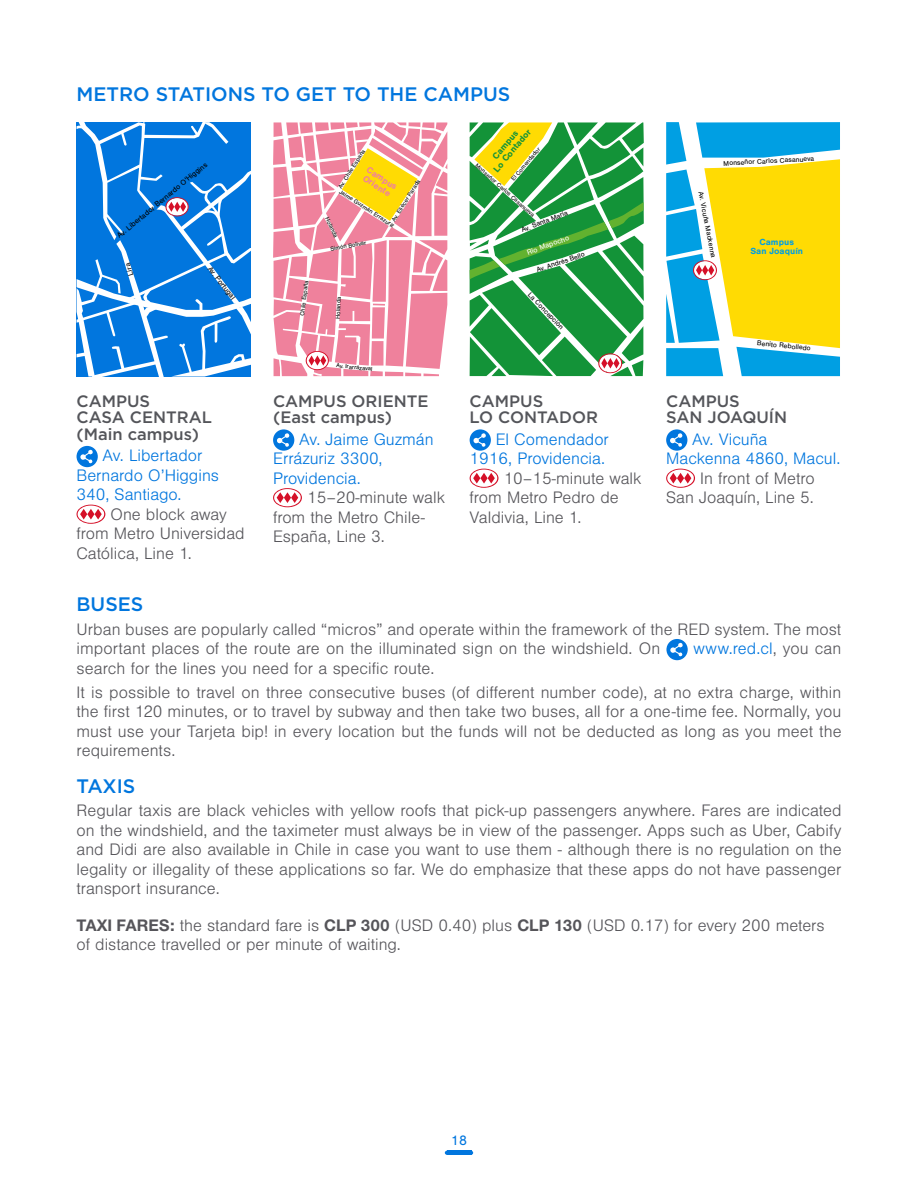
<style>
.page{position:relative;width:918px;height:1188px;background:#fff}
.page>*{position:absolute;margin:0;border:0;box-sizing:border-box;transform-origin:0 0}
.t1{font:500 19.5px "Gotham";color:#0176de}
.t2{font:300 17.25px/19.5px "Nimbus San";color:#56555a}
.t3{font:300 17.25px/19.5px "Nimbus San";color:#0176de}
.t4{font:500 16.5px/16.5px "Gotham";color:#54555a}
.t5{font:14.25px "Nimbus San";color:#0176de}
.t6{font:700 9.15px "Nimbus San";letter-spacing:.005em;color:#009fe3}
.t7{font:700 9.15px/9.1px "Nimbus San";color:#139338;text-align:center}
.t8{font:700 9.15px/9.1px "Nimbus San";color:#ef819c}
.t9{font:7.65px "Nimbus San";color:#000}
.t10{font:7.65px "Nimbus San";color:#fff}
.t11{font:7.2px "Nimbus San";color:#000}
.t12{font:6.15px "Nimbus San";color:#000}
.s1{color:#56555a}
.s2{font-family:"Nimbus Sans Novus T";font-weight:700}
</style>
<div class="page">
<hr style="left:447px;top:1151px;width:24px;height:4px;background:#0176de">
<svg style="left:666px;top:639px;width:22px;height:21px"></svg>
<svg style="left:670px;top:643px;width:13px;height:14px"></svg>
<svg style="left:77px;top:122px;width:174px;height:255px"></svg>
<svg style="left:273px;top:122px;width:174px;height:254px"></svg>
<svg style="left:666px;top:122px;width:174px;height:254px"></svg>
<svg style="left:470px;top:122px;width:174px;height:254px"></svg>
<div style="left:77px;top:446px;width:21px;height:21px;background:#0176de;border-radius:50%"></div>
<svg style="left:80px;top:450px;width:13px;height:13px"></svg>
<svg style="left:77px;top:505px;width:28px;height:19px"></svg>
<div style="left:666px;top:429px;width:21px;height:22px;background:#0176de;border-radius:50%"></div>
<svg style="left:670px;top:433px;width:13px;height:14px"></svg>
<svg style="left:666px;top:469px;width:29px;height:19px"></svg>
<svg style="left:273px;top:429px;width:21px;height:22px"></svg>
<svg style="left:277px;top:433px;width:13px;height:14px"></svg>
<svg style="left:273px;top:488px;width:29px;height:19px"></svg>
<div style="left:470px;top:429px;width:21px;height:22px;background:#0176de;border-radius:50%"></div>
<svg style="left:473px;top:433px;width:13px;height:14px"></svg>
<svg style="left:470px;top:469px;width:28px;height:19px"></svg>
<p class="t1" style="left:77px;top:81px;width:435px">METRO STATIONS TO GET TO THE CAMPUS</p>
<p class="t9" style="left:115px;top:233px;width:116px;rotate:-39deg">Av. Libertador Bernardo O'Higgins</p>
<p class="t9" style="left:213px;top:264px;width:41px;rotate:52deg">Av. Portugal</p>
<p class="t9" style="left:127px;top:277px;width:14px;rotate:-107deg">Lira</p>
<p class="t4" style="left:77px;top:392px;width:137px">CAMPUS<br>CASA CENTRAL (Main campus)</p>
<p class="t3" style="left:77px;top:446px;width:144px;text-indent:26px">Av. Libertador<br>Bernardo O’Higgins<br>340, Santiago.</p>
<p class="t2" style="left:77px;top:505px;width:170px;text-indent:34px">One block away from Metro Universidad<br>Católica, Line 1.</p>
<p class="t12" style="left:299px;top:315px;width:37px;rotate:-83deg">Chile España</p>
<p class="t12" style="left:337px;top:186px;width:46px;rotate:-58deg">Av. Chile España</p>
<p class="t8" style="left:370px;top:165px;width:36px;rotate:33deg">Campus<br>Oriente</p>
<p class="t12" style="left:390px;top:219px;width:50px;rotate:-58deg">Av. Eliécer Parada</p>
<p class="t12" style="left:342px;top:188px;width:66px;rotate:33deg">Jaime Guzmán Errazuriz</p>
<p class="t12" style="left:330px;top:245px;width:38px;rotate:-10deg">Simón Bolivar</p>
<p class="t12" style="left:330px;top:216px;width:24px;rotate:65deg">Holanda</p>
<p class="t12" style="left:334px;top:319px;width:24px;rotate:-87deg">Holanda</p>
<p class="t12" style="left:337px;top:362px;width:38px;rotate:6deg">Av. Irarrázaval</p>
<p class="t4" style="left:273px;top:392px;width:157px">CAMPUS ORIENTE (East campus)</p>
<p class="t3" style="left:273px;top:430px;width:162px;text-indent:26px">Av. Jaime Guzmán<br>Errázuriz 3300,<br>Providencia.</p>
<p class="t2" style="left:273px;top:488px;width:174px;text-indent:34px">15–20-minute walk from the Metro Chile-<br>España, Line 3.</p>
<p class="t7" style="left:485px;top:162px;width:54px;rotate:-50deg">Campus<br>Lo Contador</p>
<p class="t12" style="left:510px;top:178px;width:43px;rotate:-50deg">El Comendador</p>
<p class="t11" style="left:723px;top:159px;width:92px;rotate:-3deg">Monseñor Carlos Casanueva</p>
<p class="t12" style="left:479px;top:162px;width:79px;rotate:42deg">Monseñor Carlos Casanueva</p>
<p class="t11" style="left:705px;top:191px;width:69px;rotate:79deg">Av. Vicuña Mackenna</p>
<p class="t11" style="left:520px;top:227px;width:51px;rotate:-22deg">Av. Santa María</p>
<p class="t11" style="left:536px;top:266px;width:52px;rotate:-19deg">Av. Andrés Bello</p>
<p class="t11" style="left:532px;top:291px;width:49px;rotate:46deg">La Concepción</p>
<p class="t10" style="left:526px;top:249px;width:46px;rotate:-20deg">Río Mapocho</p>
<p class="t6" style="left:750px;top:246px;width:54px">San Joaquín</p>
<p class="t6" style="left:759px;top:237px;width:36px">Campus</p>
<p class="t4" style="left:470px;top:392px;width:130px">CAMPUS<br>LO CONTADOR</p>
<p class="t3" style="left:470px;top:430px;width:141px;text-align:right">El Comendador<br>1916, Providencia.</p>
<p class="t2" style="left:470px;top:469px;width:174px;text-indent:34px">10–15-minute walk from Metro Pedro de<br>Valdivia, Line 1.</p>
<p class="t11" style="left:758px;top:339px;width:55px;rotate:6deg">Benito Rebolledo</p>
<p class="t4" style="left:666px;top:392px;width:122px">CAMPUS<br>SAN JOAQUÍN</p>
<p class="t3" style="left:666px;top:430px;width:176px;text-indent:26px">Av. Vicuña<br>Mackenna 4860, Macul.</p>
<p class="t2" style="left:666px;top:469px;width:150px;text-align:right">In front of Metro<br>San Joaquín, Line 5.</p>
<p class="t1" style="left:77px;top:591px;width:68px">BUSES</p>
<p class="t2" style="left:77px;top:620px;width:766px">Urban buses are popularly called “micros” and operate within the framework of the RED system. The most important places of the route are on the illuminated sign on the windshield. On</p>
<p class="t3" style="left:693px;top:639px;width:150px">www.red.cl<span class="s1">, you can</span></p>
<p class="t2" style="left:77px;top:657px;width:766px;line-height:23.7px">search for the lines you need for a specific route.<br>It is possible to travel on three consecutive buses (of different number code), at no extra charge, within</p>
<p class="t2" style="left:77px;top:702px;width:767px;text-align:justify">the first 120 minutes, or to travel by subway and then take two buses, all for a one-time fee. Normally, you must use your Tarjeta bip! in every location but the funds will not be deducted as long as you meet the requirements.</p>
<p class="t1" style="left:77px;top:773px;width:60px">TAXIS</p>
<p class="t2" style="left:77px;top:801px;width:767px;text-align:justify">Regular taxis are black vehicles with yellow roofs that pick-up passengers anywhere. Fares are indicated on the windshield, and the taximeter must always be in view of the passenger. Apps such as Uber, Cabify and Didi are also available in Chile in case you want to use them - although there is no regulation on the legality or illegality of these applications so far. We do emphasize that these apps do not have passenger transport insurance.</p>
<p class="t2" style="left:77px;top:916px;width:750px"><span class="s2">TAXI FARES:</span> the standard fare is <span class="s2">CLP 300</span> (USD 0.40) plus <span class="s2">CLP 130</span> (USD 0.17) for every 200 meters of distance travelled or per minute of waiting.</p>
<p class="t5" style="left:451px;top:1132px;width:17px">18</p>
</div>
